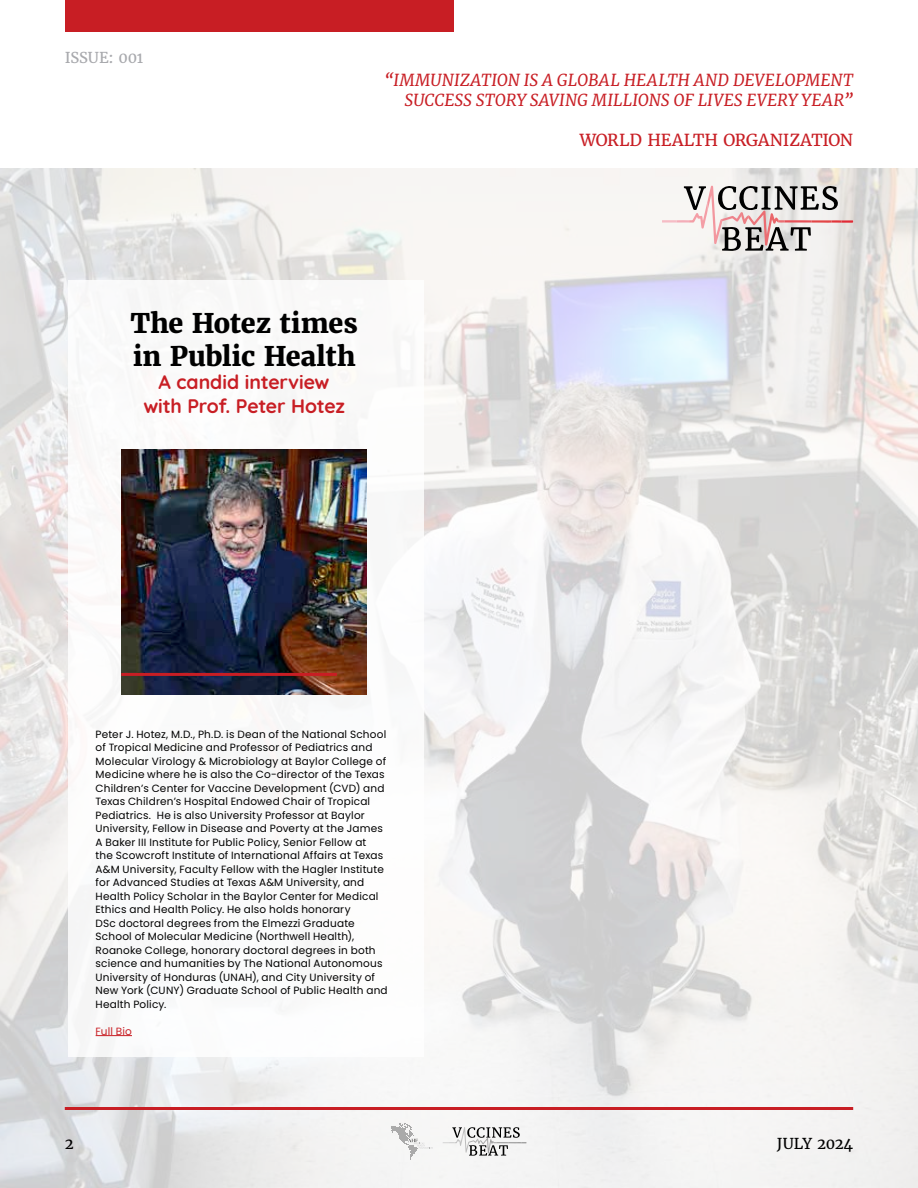
<style>
.page{position:relative;width:918px;height:1188px;background:#fff}
.page>*{position:absolute;margin:0;border:0;box-sizing:border-box;transform-origin:0 0}
.t1{font:800 27px/32.4px "Merriweather";letter-spacing:-.005em;color:#000}
.t2{font:700 19.5px/23.4px "Quicksand";letter-spacing:-.01em;color:#c81e24;text-align:center}
.t3{font:italic 16.5px/19.8px "Merriweather";letter-spacing:.005em;color:#c81e24;text-align:right}
.t4{font:16.5px "Merriweather";letter-spacing:-.01em;color:#c81e24}
.t5{font:15px "Merriweather";letter-spacing:-.01em;color:#000}
.t6{font:15px "Merriweather";letter-spacing:-.015em;color:#a8a9ad}
.t7{font:10.5px/13.5px "Poppins";letter-spacing:.02em;color:#000}
.t8{font:10.5px "Poppins";letter-spacing:.015em;color:#c81e24}
</style>
<div class="page">
<img style="left:0;top:169px;width:918px;height:1019px">
<div style="left:68px;top:280px;width:355px;height:776px;background:#fff"></div>
<div style="left:65px;top:0;width:389px;height:31px;background:#c81e24"></div>
<hr style="left:65px;top:1107px;width:788px;height:3px;background:#c81e24">
<svg style="left:662px;top:186px;width:191px;height:65px"></svg>
<svg style="left:392px;top:1123px;width:41px;height:37px"></svg>
<svg style="left:443px;top:1127px;width:83px;height:29px"></svg>
<hr style="left:96px;top:1035px;width:36px;height:1px;background:#c81e24">
<img style="left:121px;top:449px;width:246px;height:246px">
<hr style="left:121px;top:673px;width:216px;height:3px;background:#c81e24">
<h3 class="t6" style="left:65px;top:49px;width:80px">ISSUE: 001</h3>
<h3 class="t3" style="left:385px;top:71px;width:470px">“IMMUNIZATION IS A GLOBAL HEALTH AND DEVELOPMENT<br>SUCCESS STORY SAVING MILLIONS OF LIVES EVERY YEAR”</h3>
<h3 class="t4" style="left:580px;top:130px;width:275px">WORLD HEALTH ORGANIZATION</h3>
<h1 class="t1" style="left:131px;top:307px;width:229px">The Hotez times in Public Health</h1>
<h2 class="t2" style="left:143px;top:369px;width:203px">A candid interview with Prof. Peter Hotez</h2>
<p class="t7" style="left:96px;top:727px;width:294px">Peter J. Hotez, M.D., Ph.D. is Dean of the National School of Tropical Medicine and Professor of Pediatrics and Molecular Virology &amp; Microbiology at Baylor College of Medicine where he is also the Co-director of the Texas Children’s Center for Vaccine Development (CVD) and Texas Children’s Hospital Endowed Chair of Tropical Pediatrics. He is also University Professor at Baylor University, Fellow in Disease and Poverty at the James A Baker III Institute for Public Policy, Senior Fellow at<br>the Scowcroft Institute of International Affairs at Texas A&amp;M University, Faculty Fellow with the Hagler Institute for Advanced Studies at Texas A&amp;M University, and Health Policy Scholar in the Baylor Center for Medical Ethics and Health Policy. He also holds honorary<br>DSc doctoral degrees from the Elmezzi Graduate School of Molecular Medicine (Northwell Health), Roanoke College, honorary doctoral degrees in both science and humanities by The National Autonomous University of Honduras (UNAH), and City University of New York (CUNY) Graduate School of Public Health and Health Policy.</p>
<p class="t8" style="left:96px;top:1025px;width:38px">Full Bio</p>
<h3 class="t5" style="left:65px;top:1134px;width:10px">2</h3>
<h3 class="t5" style="left:777px;top:1134px;width:78px">JULY 2024</h3>
</div>
